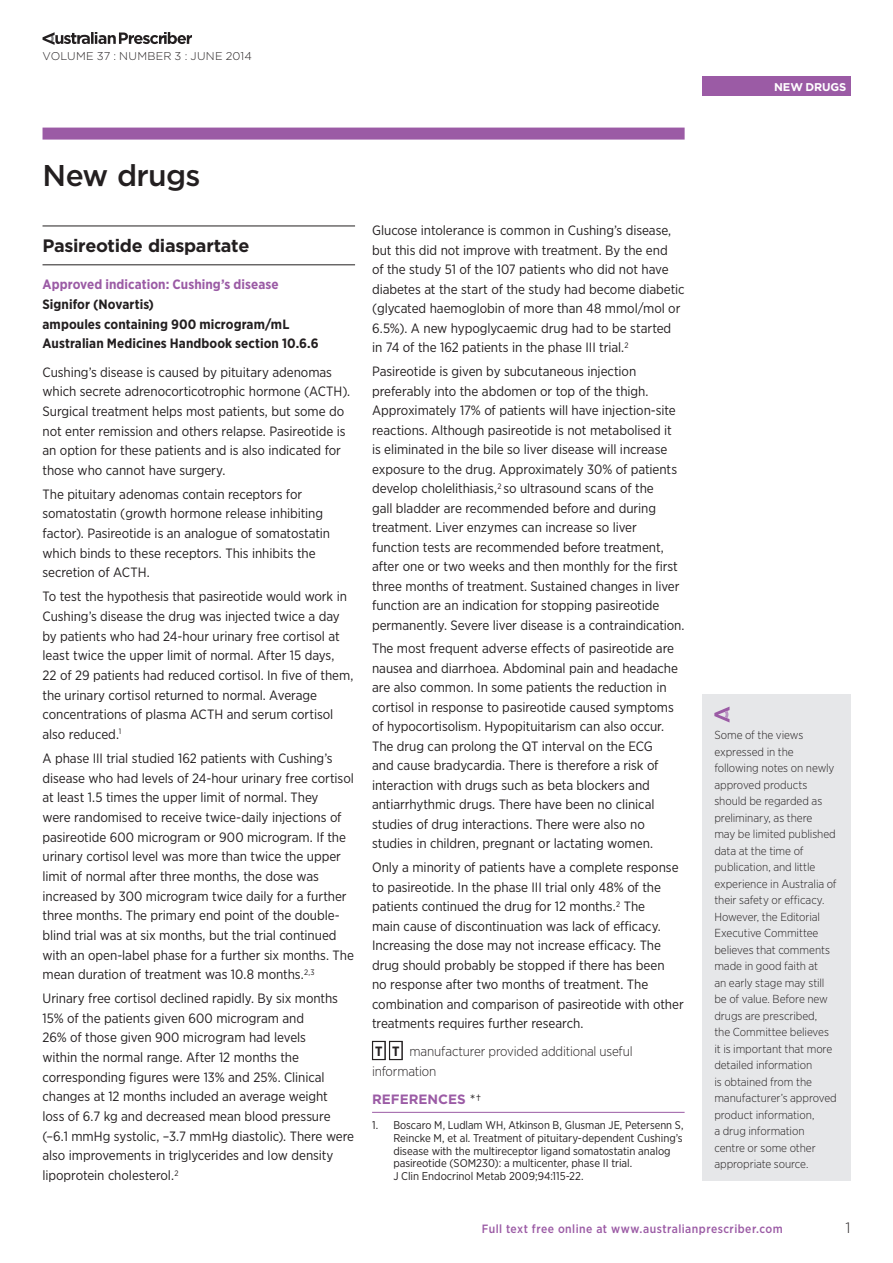
<style>
.page{position:relative;width:893px;height:1263px;background:#fff}
.page>*{position:absolute;margin:0;border:0;box-sizing:border-box;transform-origin:0 0}
.Primary_Heading{font:500 30px "Gotham";letter-spacing:-.02em;color:#231f20}
.New_Drug_Name{font:700 18px "Gotham";letter-spacing:-.015em;color:#231f20}
.Page_number{font:300 15px "Gotham";color:#231f20}
.Body_Text{font:13.5px/19.5px "Gotham Narrow";letter-spacing:-.005em;color:#231f20}
.New_Drug_Details{font:700 13.5px "Gotham Narrow";letter-spacing:.005em;color:#231f20}
.TT{font:300 13.5px/19.5px "Gotham Narrow";letter-spacing:-.015em;color:#231f20}
.New_Drug_Indication{font:700 13.5px "Gotham Narrow";letter-spacing:.005em;color:#9b5ba5}
.New_Drug_References{font:700 13.5px "Gotham";color:#9b5ba5}
.URL{font:500 12px "Gotham Narrow";letter-spacing:.035em;color:#9b5ba5}
.New_Drugs_Intro{font:300 11.7px/16.5px "Gotham Narrow";letter-spacing:-.005em;color:#231f20}
.References_Text{font:11.25px/12.8px "Gotham Narrow";letter-spacing:-.005em;color:#231f20}
.t1{font:300 11.25px "Gotham";letter-spacing:.025em;color:#231f20}
.t2{font:700 11.25px "Gotham";letter-spacing:-.015em;color:#fff}
.s1{font-weight:400;color:#231f20}
</style>
<div class="page">
<div style="left:702px;top:77px;width:148px;height:19px;background:#9b5ba5"></div>
<svg style="left:43px;top:32px;width:149px;height:13px"></svg>
<hr style="left:372px;top:1112px;width:313px;height:1px;background:#9b5ba5">
<div style="left:389px;top:1041px;width:14px;height:19px;border:1px solid #231f20"></div>
<div style="left:372px;top:1041px;width:14px;height:19px;border:1px solid #231f20"></div>
<hr style="left:43px;top:226px;width:312px;height:1px;background:#231f20">
<hr style="left:43px;top:264px;width:312px;height:1px;background:#231f20">
<div style="left:43px;top:128px;width:642px;height:12px;background:#9b5ba5"></div>
<div style="left:702px;top:694px;width:148px;height:487px;background:#e6e7e9"></div>
<svg style="left:714px;top:707px;width:15px;height:15px"></svg>
<p class="t1" style="left:43px;top:48px;width:211px">VOLUME 37 : NUMBER 3 : JUNE 2014</p>
<p class="t2" style="left:774px;top:79px;width:74px">NEW DRUGS</p>
<p class="Primary_Heading" style="left:43px;top:155px;width:160px">New drugs</p>
<p class="New_Drug_Name" style="left:43px;top:233px;width:208px">Pasireotide diaspartate</p>
<p class="New_Drug_Indication" style="left:43px;top:275px;width:238px">Approved indication: Cushing’s disease</p>
<p class="New_Drug_Details" style="left:43px;top:295px;width:113px">Signifor (Novartis)</p>
<p class="New_Drug_Details" style="left:43px;top:315px;width:248px">ampoules containing 900 microgram/mL</p>
<p class="New_Drug_Details" style="left:43px;top:335px;width:278px">Australian Medicines Handbook section 10.6.6</p>
<p class="Body_Text" style="left:43px;top:362px;width:309px">Cushing’s disease is caused by pituitary adenomas which secrete adrenocorticotrophic hormone (ACTH).<br>Surgical treatment helps most patients, but some do not enter remission and others relapse. Pasireotide is an option for these patients and is also indicated for those who cannot have surgery.</p>
<p class="Body_Text" style="left:43px;top:484px;width:289px">The pituitary adenomas contain receptors for somatostatin (growth hormone release inhibiting factor). Pasireotide is an analogue of somatostatin which binds to these receptors. This inhibits the secretion of ACTH.</p>
<p class="Body_Text" style="left:43px;top:586px;width:312px">To test the hypothesis that pasireotide would work in Cushing’s disease the drug was injected twice a day by patients who had 24-hour urinary free cortisol at least twice the upper limit of normal. After 15 days,<br>22 of 29 patients had reduced cortisol. In five of them, the urinary cortisol returned to normal. Average concentrations of plasma ACTH and serum cortisol also reduced.<sup>1</sup></p>
<p class="Body_Text" style="left:43px;top:748px;width:313px">A phase III trial studied 162 patients with Cushing’s disease who had levels of 24-hour urinary free cortisol at least 1.5 times the upper limit of normal. They<br>were randomised to receive twice-daily injections of pasireotide 600 microgram or 900 microgram. If the urinary cortisol level was more than twice the upper limit of normal after three months, the dose was increased by 300 microgram twice daily for a further three months. The primary end point of the double&shy;blind trial was at six months, but the trial continued with an open-label phase for a further six months. The mean duration of treatment was 10.8 months.<sup>2,3</sup></p>
<p class="Body_Text" style="left:43px;top:988px;width:313px">Urinary free cortisol declined rapidly. By six months 15% of the patients given 600 microgram and<br>26% of those given 900 microgram had levels<br>within the normal range. After 12 months the corresponding figures were 13% and 25%. Clinical changes at 12 months included an average weight<br>loss of 6.7 kg and decreased mean blood pressure (–6.1 mmHg systolic, –3.7 mmHg diastolic). There were also improvements in triglycerides and low density lipoprotein cholesterol.<sup>2</sup></p>
<p class="Body_Text" style="left:372px;top:221px;width:314px">Glucose intolerance is common in Cushing’s disease, but this did not improve with treatment. By the end<br>of the study 51 of the 107 patients who did not have diabetes at the start of the study had become diabetic (glycated haemoglobin of more than 48 mmol/mol or 6.5%). A new hypoglycaemic drug had to be started in 74 of the 162 patients in the phase III trial.<sup>2</sup></p>
<p class="Body_Text" style="left:372px;top:361px;width:314px">Pasireotide is given by subcutaneous injection preferably into the abdomen or top of the thigh.<br>Approximately 17% of patients will have injection-site reactions. Although pasireotide is not metabolised it<br>is eliminated in the bile so liver disease will increase exposure to the drug. Approximately 30% of patients develop cholelithiasis,<sup>2</sup> so ultrasound scans of the<br>gall bladder are recommended before and during treatment. Liver enzymes can increase so liver function tests are recommended before treatment, after one or two weeks and then monthly for the first three months of treatment. Sustained changes in liver function are an indication for stopping pasireotide permanently. Severe liver disease is a contraindication.</p>
<p class="Body_Text" style="left:372px;top:639px;width:307px">The most frequent adverse effects of pasireotide are nausea and diarrhoea. Abdominal pain and headache are also common. In some patients the reduction in cortisol in response to pasireotide caused symptoms of hypocortisolism. Hypopituitarism can also occur.<br>The drug can prolong the QT interval on the ECG<br>and cause bradycardia. There is therefore a risk of interaction with drugs such as beta blockers and antiarrhythmic drugs. There have been no clinical studies of drug interactions. There were also no studies in children, pregnant or lactating women.</p>
<p class="Body_Text" style="left:372px;top:857px;width:313px">Only a minority of patients have a complete response to pasireotide. In the phase III trial only 48% of the patients continued the drug for 12 months.<sup>2</sup> The<br>main cause of discontinuation was lack of efficacy.<br>Increasing the dose may not increase efficacy. The drug should probably be stopped if there has been<br>no response after two months of treatment. The combination and comparison of pasireotide with other treatments requires further research.</p>
<p class="New_Drug_Details" style="left:375px;top:1042px;width:26px">T T</p>
<p class="TT" style="left:372px;top:1041px;width:262px;text-indent:37px">manufacturer provided additional useful information</p>
<p class="New_Drug_References" style="left:372px;top:1090px;width:111px">REFERENCES <span class="s1">*†</span></p>
<p class="References_Text" style="left:393px;top:1118px;width:292px;text-indent:-21px">1. Boscaro M, Ludlam WH, Atkinson B, Glusman JE, Petersenn S, Reincke M, et al. Treatment of pituitary-dependent Cushing’s disease with the multireceptor ligand somatostatin analog pasireotide (SOM230): a multicenter, phase II trial.<br>J Clin Endocrinol Metab 2009;94:115-22.</p>
<p class="New_Drugs_Intro" style="left:714px;top:726px;width:124px">Some of the views expressed in the following notes on newly approved products should be regarded as preliminary, as there<br>may be limited published data at the time of publication, and little experience in Australia of their safety or efficacy.<br>However, the Editorial<br>Executive Committee believes that comments made in good faith at<br>an early stage may still be of value. Before new drugs are prescribed,<br>the Committee believes it is important that more detailed information<br>is obtained from the manufacturer’s approved product information,<br>a drug information centre or some other appropriate source.</p>
<p class="URL" style="left:482px;top:1221px;width:302px">Full text free online at www.australianprescriber.com</p>
<p class="Page_number" style="left:845px;top:1218px;width:7px">1</p>
</div>
